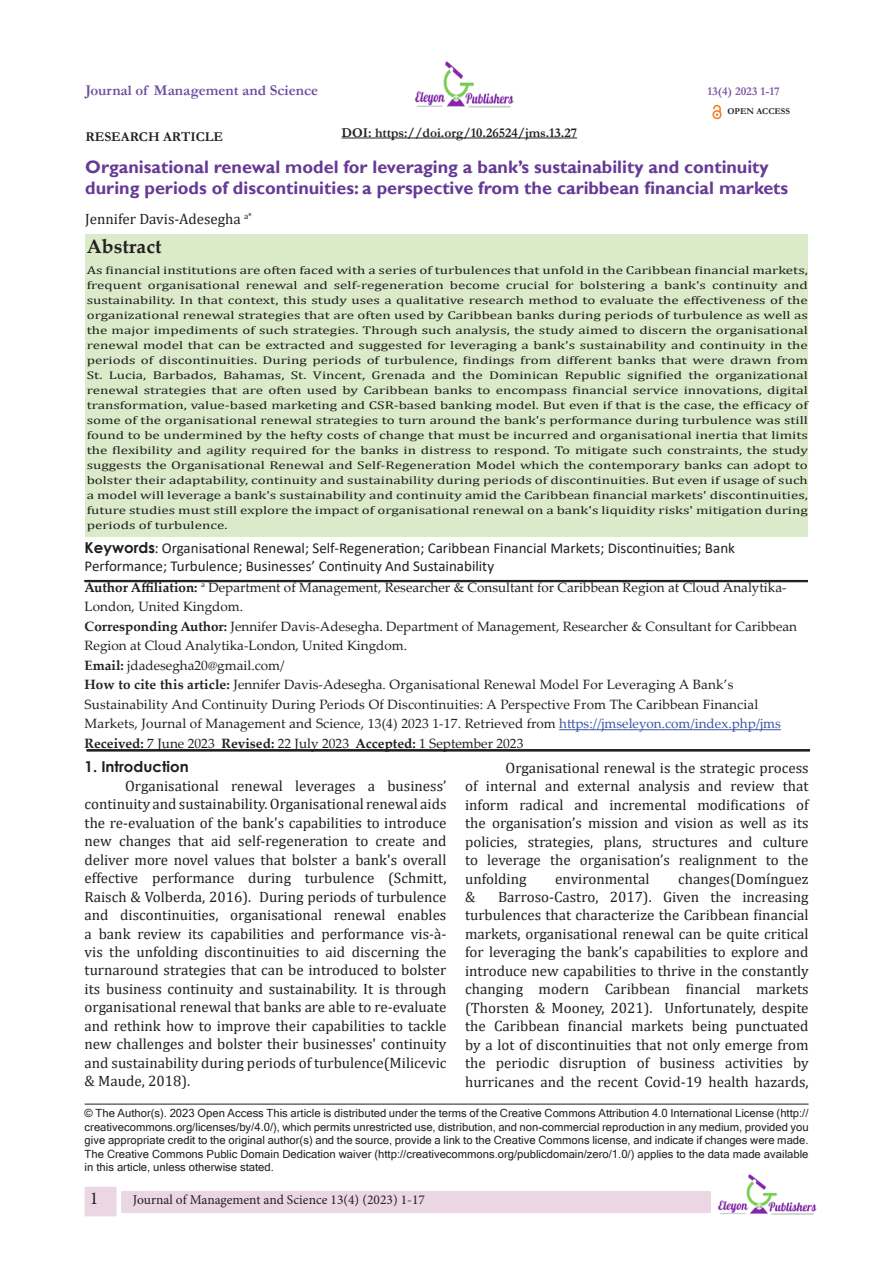
<style>
.page{position:relative;width:894px;height:1263px;background:#fff}
.page>*{position:absolute;margin:0;border:0;box-sizing:border-box;transform-origin:0 0}
.t1{font:700 19.5px "Palatino Linotype";color:#231f20}
.t2{font:700 18px/21.6px "Gill Sans";color:#673a96}
.t3{font:18px "Minion Pro";color:#231f20}
.t4{font:15px/18.5px "Cambria";color:#231f20;text-align:justify}
.t5{font:15px/18px "Calibri";color:#231f20}
.t6{font:700 15px "Garamond";color:#6b4ea0}
.t7{font:700 15px "Century Gothic";color:#231f20}
.t8{font:13.5px/19.5px "Palatino Linotype";color:#231f20}
.t9{font:700 13.5px "Garamond";color:#231f20}
.t10{font:13.5px "Minion Pro";color:#231f20}
.t11{font:700 12px "Garamond";color:#7d58a4}
.t12{font:11.25px/15px "Cambria";color:#231f20;text-align:justify;scale:1.33 1}
.t13{font:11.25px/13.5px "Microsoft Sans Serif";color:#231f20;text-align:justify}
.t14{font:700 9px "Garamond";color:#231f20}
.s1{font-family:"Century Gothic";font-weight:700}
.s2{font-family:"Gill Sans"}
.s3{font-weight:700}
.s4{color:#3a56a5}
</style>
<div class="page">
<div style="left:121px;top:1190px;width:589px;height:22px;background:#ebd7e4"></div>
<div style="left:80px;top:1182px;width:41px;height:38px;background:#ebd7e4;border:4px solid #fff"></div>
<img style="left:700px;top:1174px;width:117px;height:41px">
<img style="left:414px;top:62px;width:100px;height:46px">
<img style="left:712px;top:104px;width:10px;height:16px">
<hr style="left:85px;top:580px;width:722px;height:1px;background:#231f20">
<hr style="left:85px;top:581px;width:722px;height:1px;background:#231f20">
<hr style="left:559px;top:729px;width:221px;height:1px;background:#3a56a5">
<div style="left:86px;top:234px;width:721px;height:302px;background:#dbebc9"></div>
<hr style="left:87px;top:749px;width:722px;height:1px;background:#231f20">
<hr style="left:87px;top:750px;width:722px;height:1px;background:#231f20">
<hr style="left:87px;top:751px;width:722px;height:1px;background:#231f20">
<hr style="left:85px;top:1103px;width:723px;height:1px;background:#231f20">
<hr style="left:341px;top:138px;width:236px;height:1px;background:#231f20">
<p class="t6" style="left:85px;top:80px;width:234px">Journal of Management and Science</p>
<p class="t9" style="left:85px;top:128px;width:139px">RESEARCH ARTICLE</p>
<p class="t9" style="left:341px;top:123px;width:237px">DOI: https://doi.org/10.26524/jms.13.27</p>
<p class="t11" style="left:707px;top:83px;width:74px">13(4) 2023 1-17</p>
<p class="t14" style="left:727px;top:105px;width:64px">OPEN ACCESS</p>
<p class="t2" style="left:85px;top:156px;width:704px">Organisational renewal model for leveraging a bank’s sustainability and continuity during periods of discontinuities: a perspective from the caribbean financial markets</p>
<p class="t4" style="left:85px;top:210px;width:168px">Jennifer Davis-Adesegha <sup>a*</sup></p>
<p class="t1" style="left:87px;top:233px;width:76px">Abstract</p>
<p class="t12" style="left:87px;top:262px;width:543px">As financial institutions are often faced with a series of turbulences that unfold in the Caribbean financial markets, frequent organisational renewal and self-regeneration become crucial for bolstering a bank's continuity and sustainability. In that context, this study uses a qualitative research method to evaluate the effectiveness of the organizational renewal strategies that are often used by Caribbean banks during periods of turbulence as well as the major impediments of such strategies. Through such analysis, the study aimed to discern the organisational renewal model that can be extracted and suggested for leveraging a bank's sustainability and continuity in the periods of discontinuities. During periods of turbulence, findings from different banks that were drawn from St. Lucia, Barbados, Bahamas, St. Vincent, Grenada and the Dominican Republic signified the organizational renewal strategies that are often used by Caribbean banks to encompass financial service innovations, digital transformation, value-based marketing and CSR-based banking model. But even if that is the case, the efficacy of some of the organisational renewal strategies to turn around the bank's performance during turbulence was still found to be undermined by the hefty costs of change that must be incurred and organisational inertia that limits the flexibility and agility required for the banks in distress to respond. To mitigate such constraints, the study suggests the Organisational Renewal and Self-Regeneration Model which the contemporary banks can adopt to bolster their adaptability, continuity and sustainability during periods of discontinuities. But even if usage of such a model will leverage a bank's sustainability and continuity amid the Caribbean financial markets' discontinuities, future studies must still explore the impact of organisational renewal on a bank's liquidity risks' mitigation during periods of turbulence.</p>
<p class="t5" style="left:85px;top:539px;width:651px"><span class="s1">Keywords</span><span class="s2">:</span> Organisational Renewal; Self-Regeneration; Caribbean Financial Markets; Discontinuities; Bank<br>Performance; Turbulence; Businesses’ Continuity And Sustainability</p>
<p class="t8" style="left:85px;top:577px;width:703px"><span class="s3">Author Affiliation:</span> <sup>a</sup> Department of Management, Researcher &amp; Consultant for Caribbean Region at Cloud Analytika-<br>London, United Kingdom.</p>
<p class="t8" style="left:85px;top:616px;width:713px"><span class="s3">Corresponding Author:</span> Jennifer Davis-Adesegha. Department of Management, Researcher &amp; Consultant for Caribbean<br>Region at Cloud Analytika-London, United Kingdom.</p>
<p class="t8" style="left:85px;top:655px;width:201px"><span class="s3">Email:</span> jdadesegha20@gmail.com/</p>
<p class="t8" style="left:85px;top:674px;width:697px"><span class="s3">How to cite this article:</span> Jennifer Davis-Adesegha. Organisational Renewal Model For Leveraging A Bank’s<br>Sustainability And Continuity During Periods Of Discontinuities: A Perspective From The Caribbean Financial<br>Markets, Journal of Management and Science, 13(4) 2023 1-17. Retrieved from <span class="s4">https://jmseleyon.com/index.php/jms</span></p>
<p class="t8" style="left:85px;top:733px;width:440px"><span class="s3">Received:</span> 7 June 2023 <span class="s3">Revised:</span> 22 July 2023 <span class="s3">Accepted:</span> 1 September 2023</p>
<p class="t7" style="left:85px;top:755px;width:106px">1. Introduction</p>
<p class="t4" style="left:85px;top:776px;width:363px;text-indent:41px">Organisational renewal leverages a business’ continuity and sustainability. Organisational renewal aids the re-evaluation of the bank's capabilities to introduce new changes that aid self-regeneration to create and deliver more novel values that bolster a bank's overall effective performance during turbulence (Schmitt, Raisch &amp; Volberda, 2016). During periods of turbulence and discontinuities, organisational renewal enables a bank review its capabilities and performance vis-à&shy;vis the unfolding discontinuities to aid discerning the turnaround strategies that can be introduced to bolster its business continuity and sustainability. It is through organisational renewal that banks are able to re-evaluate and rethink how to improve their capabilities to tackle new challenges and bolster their businesses' continuity and sustainability during periods of turbulence(Milicevic &amp; Maude, 2018).</p>
<p class="t4" style="left:465px;top:758px;width:345px;text-indent:40px">Organisational renewal is the strategic process of internal and external analysis and review that inform radical and incremental modifications of the organisation’s mission and vision as well as its policies, strategies, plans, structures and culture to leverage the organisation’s realignment to the unfolding</p>
<p class="t4" style="left:555px;top:869px;width:96px">environmental</p>
<p class="t4" style="left:678px;top:869px;width:132px">changes(Domínguez</p>
<p class="t4" style="left:465px;top:887px;width:345px;text-indent:33px">Barroso-Castro, 2017). Given the increasing turbulences that characterize the Caribbean financial markets, organisational renewal can be quite critical for leveraging the bank’s capabilities to explore and introduce new capabilities to thrive in the constantly changing modern Caribbean financial markets (Thorsten &amp; Mooney, 2021). Unfortunately, despite the Caribbean financial markets being punctuated by a lot of discontinuities that not only emerge from the periodic disruption of business activities by hurricanes and the recent Covid-19 health hazards,</p>
<p class="t4" style="left:465px;top:887px;width:12px">&amp;</p>
<p class="t13" style="left:85px;top:1106px;width:725px">© The Author(s). 2023 Open Access This article is distributed under the terms of the Creative Commons Attribution 4.0 International License (http:// creativecommons.org/licenses/by/4.0/), which permits unrestricted use, distribution, and non-commercial reproduction in any medium, provided you give appropriate credit to the original author(s) and the source, provide a link to the Creative Commons license, and indicate if changes were made.<br>The Creative Commons Public Domain Dedication waiver (http://creativecommons.org/publicdomain/zero/1.0/) applies to the data made available in this article, unless otherwise stated.</p>
<h2 class="t3" style="left:90px;top:1185px;width:10px">1</h2>
<p class="t10" style="left:133px;top:1190px;width:293px">Journal of Management and Science 13(4) (2023) 1-17</p>
</div>
